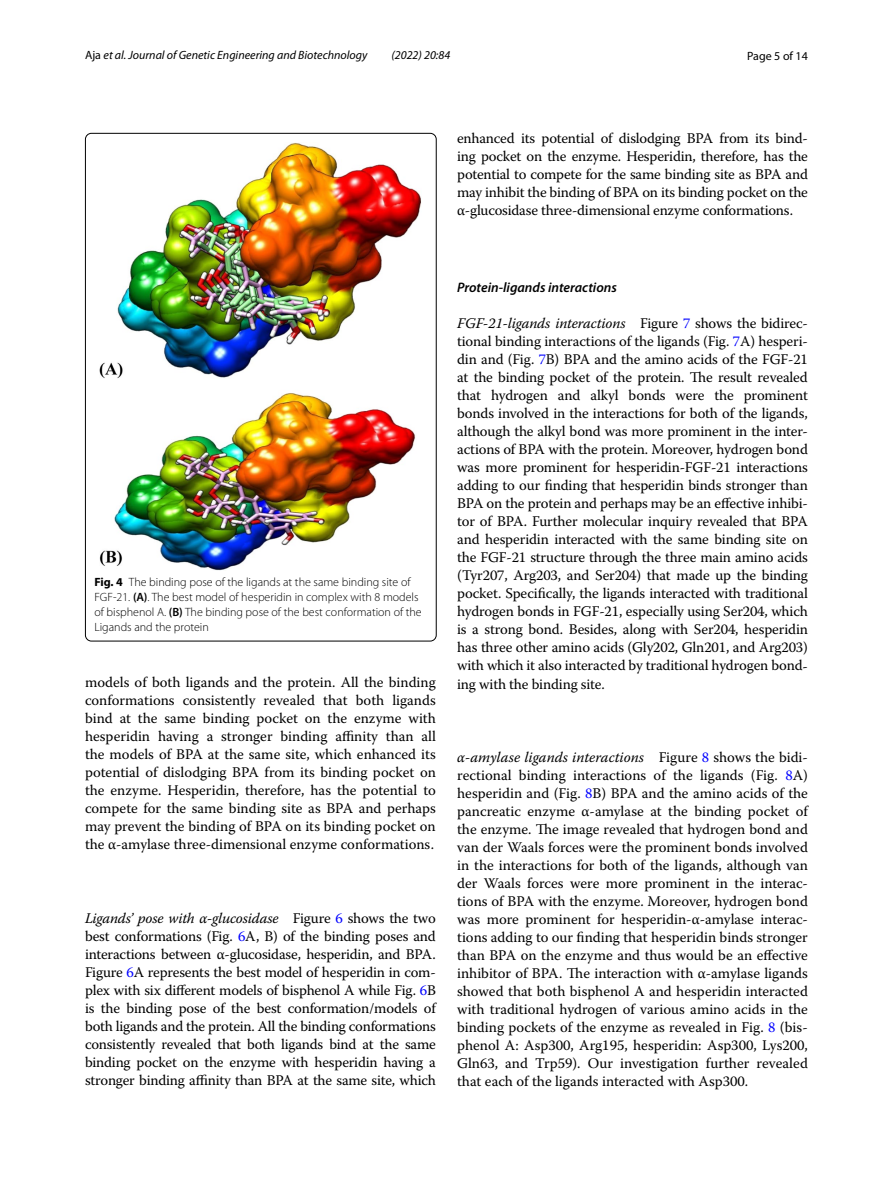
<style>
.page{position:relative;width:893px;height:1187px;background:#fff}
.page>*{position:absolute;margin:0;border:0;box-sizing:border-box;transform-origin:0 0}
.t1{font:14.7px/18px "Warnock Pro";letter-spacing:-.01em;color:#000;text-align:justify}
.t2{font:italic 600 13.8px "Myriad Pro";color:#000}
.t3{font:300 12px/15px "Myriad Pro";color:#000}
.t4{font:italic 12px "Myriad Pro";color:#000}
.t5{font:12px "Myriad Pro";color:#000}
.s1{font-style:normal}
.s2{font-weight:700}
.s3{font-weight:600}
.s4{font-style:italic}
.s5{color:#00f}
</style>
<div class="page">
<img style="left:100px;top:142px;width:321px;height:429px">
<p class="t4" style="left:85px;top:48px;width:284px"><span class="s1">Aja</span> et al. Journal of Genetic Engineering and Biotechnology</p>
<p class="t4" style="left:391px;top:48px;width:60px">(2022) 20:84</p>
<p class="t5" style="left:747px;top:48px;width:62px">Page 5 of 14</p>
<p class="t1" style="left:457px;top:128px;width:352px">enhanced its potential of dislodging BPA from its bind&shy;ing pocket on the enzyme. Hesperidin, therefore, has the potential to compete for the same binding site as BPA and may inhibit the binding of BPA on its binding pocket on the α-glucosidase three-dimensional enzyme conformations.</p>
<p class="t3" style="left:94px;top:575px;width:329px"><span class="s2">Fig. 4</span> The binding pose of the ligands at the same binding site of FGF-21. <span class="s3">(A)</span>. The best model of hesperidin in complex with 8 models of bisphenol A. <span class="s3">(B)</span> The binding pose of the best conformation of the Ligands and the protein</p>
<p class="t1" style="left:85px;top:672px;width:352px">models of both ligands and the protein. All the binding conformations consistently revealed that both ligands bind at the same binding pocket on the enzyme with hesperidin having a stronger binding affinity than all the models of BPA at the same site, which enhanced its potential of dislodging BPA from its binding pocket on the enzyme. Hesperidin, therefore, has the potential to compete for the same binding site as BPA and perhaps may prevent the binding of BPA on its binding pocket on the α-amylase three-dimensional enzyme conformations.</p>
<p class="t1" style="left:85px;top:908px;width:352px"><span class="s4">Ligands’ pose with α‑glucosidase</span> Figure <span class="s5">6</span> shows the two best conformations (Fig. <span class="s5">6</span>A, B) of the binding poses and interactions between α-glucosidase, hesperidin, and BPA.<br>Figure <span class="s5">6</span>A represents the best model of hesperidin in com&shy;plex with six different models of bisphenol A while Fig. <span class="s5">6</span>B is the binding pose of the best conformation/models of both ligands and the protein. All the binding conformations consistently revealed that both ligands bind at the same binding pocket on the enzyme with hesperidin having a stronger binding affinity than BPA at the same site, which</p>
<p class="t2" style="left:457px;top:278px;width:161px">Protein‑ligands interactions</p>
<p class="t1" style="left:457px;top:314px;width:352px"><span class="s4">FGF‑21‑ligands interactions</span> Figure <span class="s5">7</span> shows the bidirec&shy;tional binding interactions of the ligands (Fig. <span class="s5">7</span>A) hesperi&shy;din and (Fig. <span class="s5">7</span>B) BPA and the amino acids of the FGF-21 at the binding pocket of the protein. The result revealed that hydrogen and alkyl bonds were the prominent bonds involved in the interactions for both of the ligands, although the alkyl bond was more prominent in the inter&shy;actions of BPA with the protein. Moreover, hydrogen bond was more prominent for hesperidin-FGF-21 interactions adding to our finding that hesperidin binds stronger than BPA on the protein and perhaps may be an effective inhibi&shy;tor of BPA. Further molecular inquiry revealed that BPA and hesperidin interacted with the same binding site on the FGF-21 structure through the three main amino acids (Tyr207, Arg203, and Ser204) that made up the binding pocket. Specifically, the ligands interacted with traditional hydrogen bonds in FGF-21, especially using Ser204, which is a strong bond. Besides, along with Ser204, hesperidin has three other amino acids (Gly202, Gln201, and Arg203) with which it also interacted by traditional hydrogen bond&shy;ing with the binding site.</p>
<p class="t1" style="left:457px;top:748px;width:352px"><span class="s4">α‑amylase ligands interactions</span> Figure <span class="s5">8</span> shows the bidi&shy;rectional binding interactions of the ligands (Fig. <span class="s5">8</span>A) hesperidin and (Fig. <span class="s5">8</span>B) BPA and the amino acids of the pancreatic enzyme α-amylase at the binding pocket of the enzyme. The image revealed that hydrogen bond and van der Waals forces were the prominent bonds involved in the interactions for both of the ligands, although van der Waals forces were more prominent in the interac&shy;tions of BPA with the enzyme. Moreover, hydrogen bond was more prominent for hesperidin-α-amylase interac&shy;tions adding to our finding that hesperidin binds stronger than BPA on the enzyme and thus would be an effective inhibitor of BPA. The interaction with α-amylase ligands showed that both bisphenol A and hesperidin interacted with traditional hydrogen of various amino acids in the binding pockets of the enzyme as revealed in Fig. <span class="s5">8</span> (bis&shy;phenol A: Asp300, Arg195, hesperidin: Asp300, Lys200, Gln63, and Trp59). Our investigation further revealed that each of the ligands interacted with Asp300.</p>
</div>
